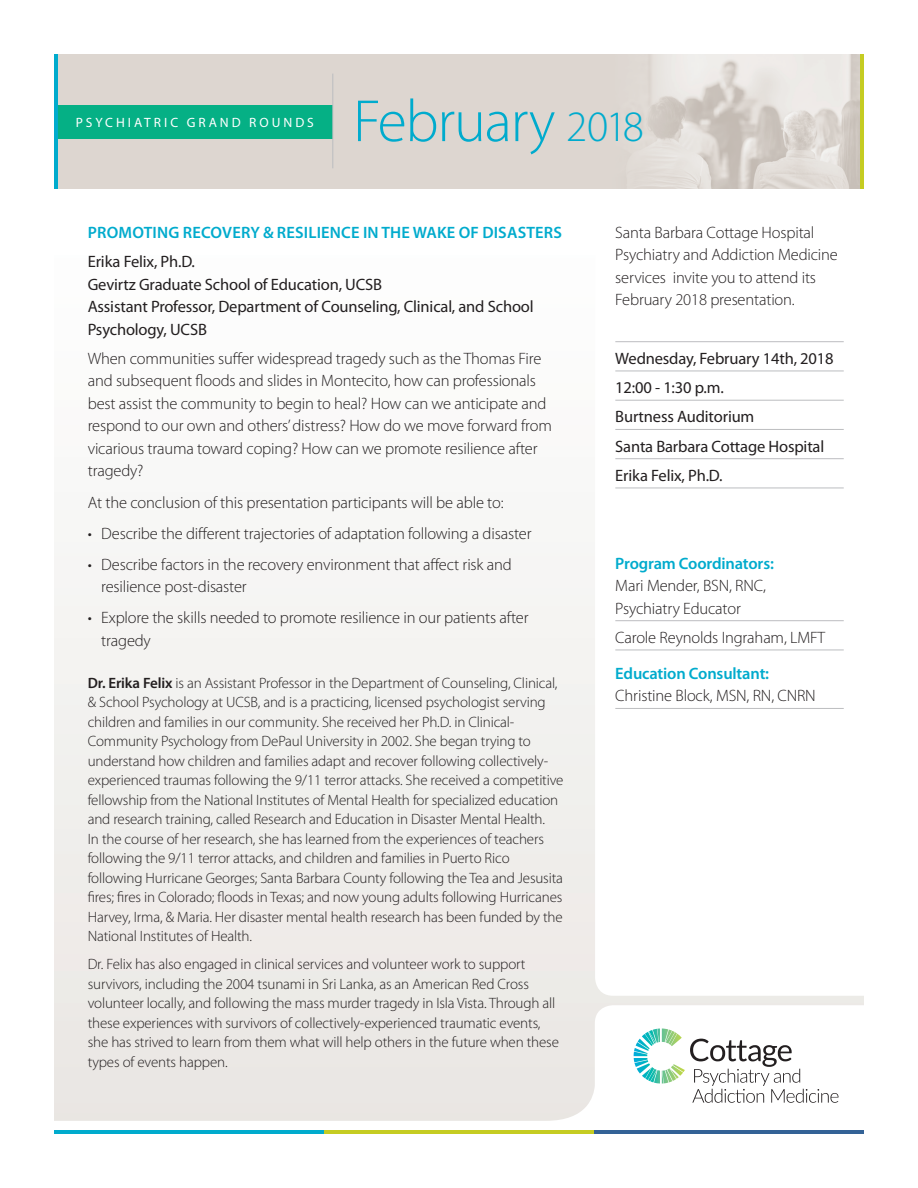
<style>
.page{position:relative;width:918px;height:1188px;background:#fff}
.page>*{position:absolute;margin:0;border:0;box-sizing:border-box;transform-origin:0 0}
.t1{font:300 60px "Myriad Pro";letter-spacing:-.02em;color:#00abcd}
.t2{font:300 16.5px/22.5px "Myriad Pro";letter-spacing:-.01em;color:#231f20}
.t3{font:16.5px/29.2px "Myriad Pro";letter-spacing:-.01em;color:#231f20}
.t4{font:600 16.5px "Myriad Pro";letter-spacing:.01em;color:#00abcd}
.t5{font:600 16.5px "Myriad Pro";letter-spacing:-.01em;color:#00abcd}
.t6{font:300 15px/19.5px "Myriad Pro";letter-spacing:-.01em;color:#231f20}
.t7{font:13.5px "Myriad Pro";letter-spacing:.22em;color:#fff}
.s1{font-size:43.5px}
.s2{font-weight:600}
</style>
<div class="page">
<div style="left:54px;top:230px;width:810px;height:904px;background:#f5f4f2"></div>
<svg style="left:54px;top:1005px;width:810px;height:126px;fill:#ebe8e5"></svg>
<svg style="left:634px;top:1028px;width:205px;height:75px"></svg>
<hr style="left:54px;top:1131px;width:270px;height:3px;background:#00abcd">
<hr style="left:324px;top:1131px;width:270px;height:3px;background:#c5cc22">
<hr style="left:594px;top:1131px;width:270px;height:3px;background:#336296">
<img style="left:57px;top:54px;width:804px;height:135px">
<div style="left:57px;top:105px;width:275px;height:33px;background:#05b085"></div>
<hr style="left:332px;top:74px;width:1px;height:94px;background:#bcbdc0">
<hr style="left:54px;top:54px;width:3px;height:135px;background:#00abcd">
<hr style="left:861px;top:54px;width:3px;height:135px;background:#c5cc22">
<div style="left:595px;top:230px;width:269px;height:766px;background:#fff"></div>
<hr style="left:615px;top:341px;width:229px;height:1px;background:#bcbdc0">
<hr style="left:615px;top:371px;width:229px;height:1px;background:#bcbdc0">
<hr style="left:615px;top:400px;width:229px;height:1px;background:#bcbdc0">
<hr style="left:615px;top:429px;width:229px;height:1px;background:#bcbdc0">
<hr style="left:615px;top:458px;width:229px;height:1px;background:#bcbdc0">
<hr style="left:615px;top:488px;width:229px;height:1px;background:#bcbdc0">
<hr style="left:615px;top:620px;width:229px;height:1px;background:#bcbdc0">
<hr style="left:615px;top:650px;width:229px;height:1px;background:#bcbdc0">
<hr style="left:615px;top:708px;width:229px;height:1px;background:#bcbdc0">
<p class="t7" style="left:76px;top:115px;width:240px">PSYCHIATRIC GRAND ROUNDS</p>
<h1 class="t1" style="left:353px;top:88px;width:292px">February <span class="s1">2018</span></h1>
<p class="t4" style="left:88px;top:223px;width:476px">PROMOTING RECOVERY &amp; RESILIENCE IN THE WAKE OF DISASTERS</p>
<p class="t3" style="left:88px;top:251px;width:447px;line-height:22.5px">Erika Felix, Ph.D.<br>Gevirtz Graduate School of Education, UCSB<br>Assistant Professor, Department of Counseling, Clinical, and School Psychology, UCSB</p>
<p class="t2" style="left:88px;top:347px;width:466px">When communities suffer widespread tragedy such as the Thomas Fire and subsequent floods and slides in Montecito, how can professionals best assist the community to begin to heal? How can we anticipate and respond to our own and others’ distress? How do we move forward from vicarious trauma toward coping? How can we promote resilience after tragedy?</p>
<p class="t2" style="left:88px;top:491px;width:417px">At the conclusion of this presentation participants will be able to:</p>
<p class="t2" style="left:88px;top:522px;width:445px">• Describe the different trajectories of adaptation following a disaster</p>
<p class="t2" style="left:101px;top:553px;width:412px;text-indent:-13px">• Describe factors in the recovery environment that affect risk and resilience post-disaster</p>
<p class="t2" style="left:101px;top:607px;width:429px;text-indent:-13px">• Explore the skills needed to promote resilience in our patients after tragedy</p>
<p class="t6" style="left:88px;top:673px;width:477px"><span class="s2">Dr. Erika Felix</span> is an Assistant Professor in the Department of Counseling, Clinical, &amp; School Psychology at UCSB, and is a practicing, licensed psychologist serving children and families in our community. She received her Ph.D. in Clinical-Community Psychology from DePaul University in 2002. She began trying to understand how children and families adapt and recover following collectively&shy;experienced traumas following the 9/11 terror attacks. She received a competitive fellowship from the National Institutes of Mental Health for specialized education and research training, called Research and Education in Disaster Mental Health.<br>In the course of her research, she has learned from the experiences of teachers following the 9/11 terror attacks, and children and families in Puerto Rico following Hurricane Georges; Santa Barbara County following the Tea and Jesusita fires; fires in Colorado; floods in Texas; and now young adults following Hurricanes Harvey, Irma, &amp; Maria. Her disaster mental health research has been funded by the National Institutes of Health.</p>
<p class="t6" style="left:88px;top:955px;width:473px">Dr. Felix has also engaged in clinical services and volunteer work to support survivors, including the 2004 tsunami in Sri Lanka, as an American Red Cross volunteer locally, and following the mass murder tragedy in Isla Vista. Through all these experiences with survivors of collectively-experienced traumatic events, she has strived to learn from them what will help others in the future when these types of events happen.</p>
<p class="t2" style="left:615px;top:221px;width:224px">Santa Barbara Cottage Hospital<br>Psychiatry and Addiction Medicine services invite you to attend its<br>February 2018 presentation.</p>
<p class="t3" style="left:615px;top:344px;width:220px">Wednesday, February 14th, 2018<br>12:00 - 1:30 p.m.<br>Burtness Auditorium<br>Santa Barbara Cottage Hospital<br>Erika Felix, Ph.D.</p>
<p class="t5" style="left:615px;top:554px;width:160px">Program Coordinators:</p>
<p class="t2" style="left:615px;top:575px;width:152px">Mari Mender, BSN, RNC,<br>Psychiatry Educator</p>
<p class="t2" style="left:615px;top:626px;width:211px">Carole Reynolds Ingraham, LMFT</p>
<p class="t5" style="left:615px;top:664px;width:155px">Education Consultant:</p>
<p class="t2" style="left:615px;top:685px;width:202px">Christine Block, MSN, RN, CNRN</p>
</div>
